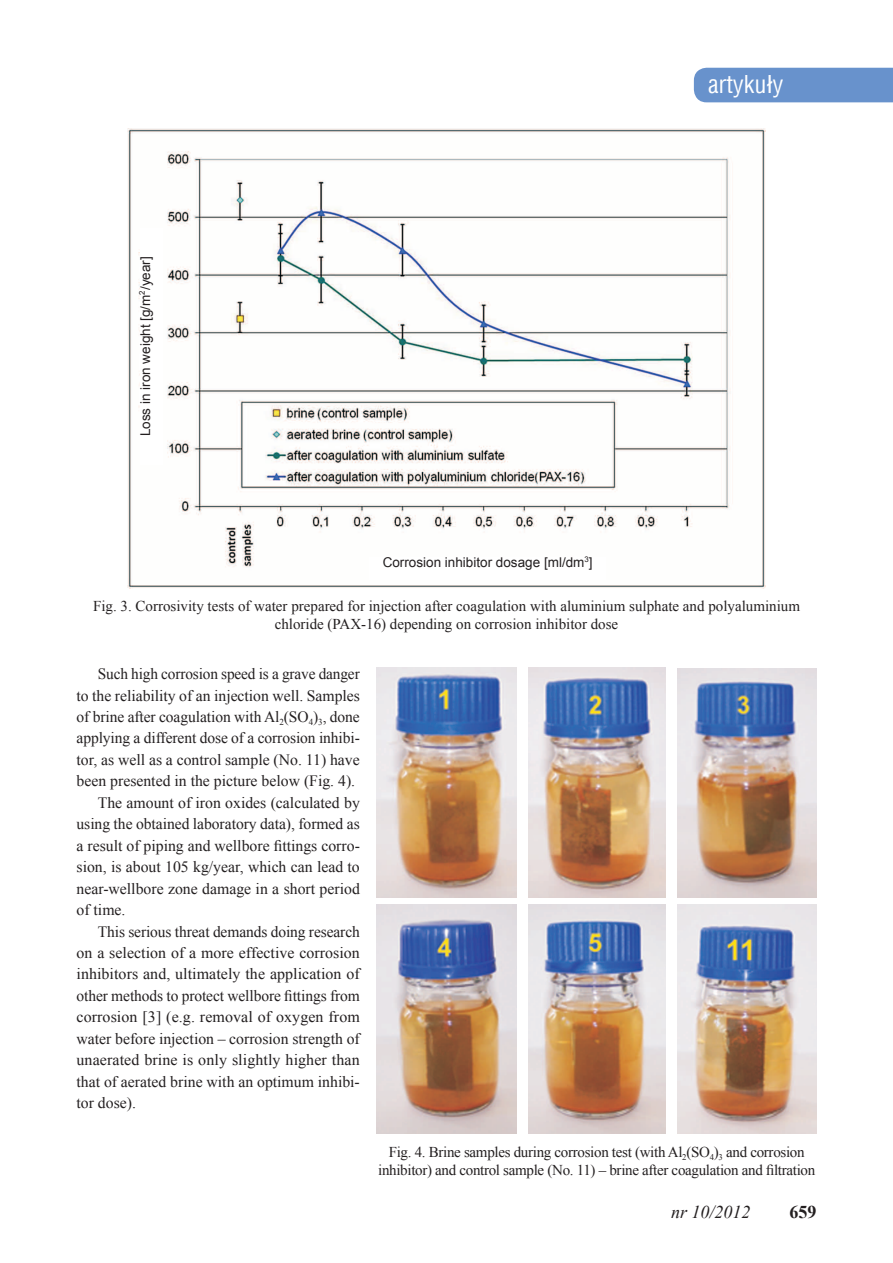
<style>
.page{position:relative;width:893px;height:1263px;background:#fff}
.page>*{position:absolute;margin:0;border:0;box-sizing:border-box;transform-origin:0 0}
.t1{font:24px "Switzerland Condensed";color:#fff}
.t2{font:italic 18px "Times New Roman";color:#231f20}
.t3{font:700 18px "Times New Roman";color:#231f20}
.t4{font:15.75px "Times New Roman";color:#231f20}
.t5{font:15px/18px "Times New Roman";color:#231f20;text-align:center}
.t6{font:15px/18px "Times New Roman";letter-spacing:-.02em;color:#231f20;text-align:center}
.t7{font:13.5px "Arial";color:#231f20}
</style>
<div class="page">
<div style="left:694px;top:68px;width:199px;height:34px;background:#6892cc"></div>
<img style="left:377px;top:668px;width:139px;height:229px">
<img style="left:529px;top:668px;width:136px;height:229px">
<img style="left:127px;top:129px;width:638px;height:459px">
<div style="left:369px;top:557px;width:237px;height:22px;background:#fff"></div>
<div style="left:140px;top:228px;width:23px;height:237px;background:#fff"></div>
<img style="left:677px;top:668px;width:139px;height:229px">
<img style="left:377px;top:904px;width:139px;height:229px">
<img style="left:529px;top:904px;width:136px;height:229px">
<img style="left:677px;top:904px;width:139px;height:229px">
<p class="t7" style="left:137px;top:436px;width:181px;rotate:-90deg">Loss in iron weight [g/m<sup>2</sup>/year]</p>
<h1 class="t1" style="left:708px;top:70px;width:77px">artykuły</h1>
<p class="t7" style="left:383px;top:553px;width:211px">Corrosion inhibitor dosage [ml/dm<sup>3</sup>]</p>
<p class="t5" style="left:93px;top:597px;width:709px">Fig. 3. Corrosivity tests of water prepared for injection after coagulation with aluminium sulphate and polyaluminium chloride (PAX-16) depending on corrosion inhibitor dose</p>
<p class="t4" style="left:98px;top:663px;width:263px">Such high corrosion speed is a grave danger</p>
<p class="t4" style="left:77px;top:685px;width:285px">to the reliability of an injection well. Samples</p>
<p class="t4" style="left:77px;top:706px;width:285px">of brine after coagulation with Al<sub>2</sub>(SO<sub>4</sub>)<sub>3</sub>, done</p>
<p class="t4" style="left:77px;top:727px;width:285px">applying a different dose of a corrosion inhibi-</p>
<p class="t4" style="left:77px;top:749px;width:285px">tor, as well as a control sample (No. 11) have</p>
<p class="t4" style="left:77px;top:770px;width:280px">been presented in the picture below (Fig. 4).</p>
<p class="t4" style="left:98px;top:792px;width:264px">The amount of iron oxides (calculated by</p>
<p class="t4" style="left:77px;top:813px;width:285px">using the obtained laboratory data), formed as</p>
<p class="t4" style="left:77px;top:835px;width:285px">a result of piping and wellbore fittings corro-</p>
<p class="t4" style="left:77px;top:856px;width:285px">sion, is about 105 kg/year, which can lead to</p>
<p class="t4" style="left:77px;top:878px;width:285px">near-wellbore zone damage in a short period</p>
<p class="t4" style="left:77px;top:899px;width:50px">of time.</p>
<p class="t4" style="left:98px;top:921px;width:264px">This serious threat demands doing research</p>
<p class="t4" style="left:77px;top:942px;width:285px">on a selection of a more effective corrosion</p>
<p class="t4" style="left:77px;top:963px;width:285px">inhibitors and, ultimately the application of</p>
<p class="t4" style="left:77px;top:985px;width:285px">other methods to protect wellbore fittings from</p>
<p class="t4" style="left:77px;top:1006px;width:285px">corrosion [3] (e.g. removal of oxygen from</p>
<p class="t4" style="left:77px;top:1028px;width:285px">water before injection – corrosion strength of</p>
<p class="t4" style="left:77px;top:1049px;width:285px">unaerated brine is only slightly higher than</p>
<p class="t4" style="left:77px;top:1071px;width:285px">that of aerated brine with an optimum inhibi-</p>
<p class="t4" style="left:77px;top:1092px;width:61px">tor dose).</p>
<p class="t6" style="left:378px;top:1142px;width:439px">Fig. 4. Brine samples during corrosion test (with Al<sub>2</sub>(SO<sub>4</sub>)<sub>3</sub> and corrosion inhibitor) and control sample (No. 11) – brine after coagulation and filtration</p>
<p class="t2" style="left:671px;top:1200px;width:81px">nr 10/2012</p>
<p class="t3" style="left:789px;top:1199px;width:28px">659</p>
</div>
